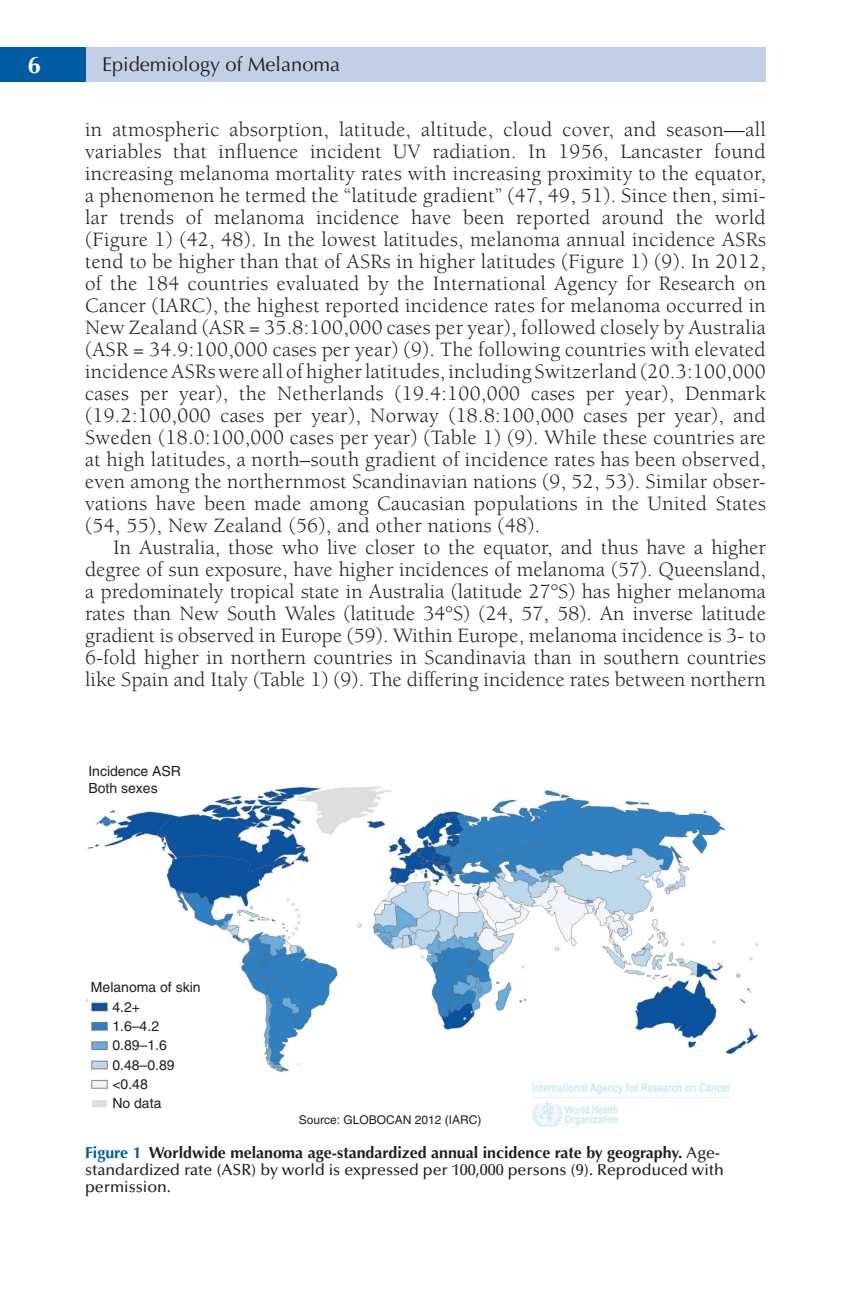
<style>
.page{position:relative;width:851px;height:1304px;background:#fff}
.page>*{position:absolute;margin:0;border:0;box-sizing:border-box;transform-origin:0 0}
.t1{font:700 24px "Optima";color:#fff}
.Body_text_first{font:21px/22px "Berkeley Std";letter-spacing:.015em;color:#231f20;text-align:justify}
.Body_text_next{font:21px/22px "Berkeley Std";letter-spacing:.005em;color:#231f20;text-align:justify}
.t2{font:20px "Optima";color:#231f20}
.Figure_title{font:500 16px/17px "Optima";color:#231f20}
.t3{font:14px/19.4px "Helvetica";color:#231f20}
.t4{font:12px "Helvetica";color:#231f20}
.s1{font-weight:700;color:#015ba2}
.s2{font-weight:700}
</style>
<div class="page">
<div style="left:85px;top:47px;width:680px;height:34px;background:#c3cee7"></div>
<div style="left:0;top:47px;width:85px;height:34px;background:#015ba2"></div>
<img style="left:85px;top:786px;width:672px;height:342px">
<p class="t1" style="left:27px;top:51px;width:15px">6</p>
<p class="t2" style="left:102px;top:53px;width:239px">Epidemiology of Melanoma</p>
<p class="Body_text_first" style="left:85px;top:119px;width:682px">in atmospheric absorption, latitude, altitude, cloud cover, and season—all variables that influence incident UV radiation. In 1956, Lancaster found increasing melanoma mortality rates with increasing proximity to the equator, a phenomenon he termed the “latitude gradient” (47, 49, 51). Since then, simi&shy;lar trends of melanoma incidence have been reported around the world (Figure 1) (42, 48). In the lowest latitudes, melanoma annual incidence ASRs tend to be higher than that of ASRs in higher latitudes (Figure 1) (9). In 2012, of the 184 countries evaluated by the International Agency for Research on Cancer (IARC), the highest reported incidence rates for melanoma occurred in New Zealand (ASR = 35.8:100,000 cases per year), followed closely by Australia (ASR = 34.9:100,000 cases per year) (9). The following countries with elevated incidence ASRs were all of higher latitudes, including Switzerland (20.3:100,000 cases per year), the Netherlands (19.4:100,000 cases per year), Denmark (19.2:100,000 cases per year), Norway (18.8:100,000 cases per year), and Sweden (18.0:100,000 cases per year) (Table 1) (9). While these countries are at high latitudes, a north–south gradient of incidence rates has been observed, even among the northernmost Scandinavian nations (9, 52, 53). Similar obser&shy;vations have been made among Caucasian populations in the United States (54, 55), New Zealand (56), and other nations (48).</p>
<p class="Body_text_next" style="left:85px;top:537px;width:682px;text-indent:28px">In Australia, those who live closer to the equator, and thus have a higher degree of sun exposure, have higher incidences of melanoma (57). Queensland, a predominately tropical state in Australia (latitude 27°S) has higher melanoma rates than New South Wales (latitude 34°S) (24, 57, 58). An inverse latitude gradient is observed in Europe (59). Within Europe, melanoma incidence is 3- to 6-fold higher in northern countries in Scandinavia than in southern countries like Spain and Italy (Table 1) (9). The differing incidence rates between northern</p>
<p class="t3" style="left:88px;top:763px;width:94px;line-height:16.8px">Incidence ASR<br>Both sexes</p>
<p class="t3" style="left:91px;top:977px;width:111px">Melanoma of skin</p>
<p class="t3" style="left:112px;top:997px;width:64px">4.2+<br>1.6–4.2<br>0.89–1.6<br>0.48–0.89 &lt;0.48<br>No data</p>
<p class="t4" style="left:298px;top:1113px;width:184px">Source: GLOBOCAN 2012 (IARC)</p>
<p class="Figure_title" style="left:85px;top:1144px;width:640px"><span class="s1">Figure 1</span> <span class="s2">Worldwide melanoma age-standardized annual incidence rate by geography.</span> Age&shy;standardized rate (ASR) by world is expressed per 100,000 persons (9). Reproduced with permission.</p>
</div>
